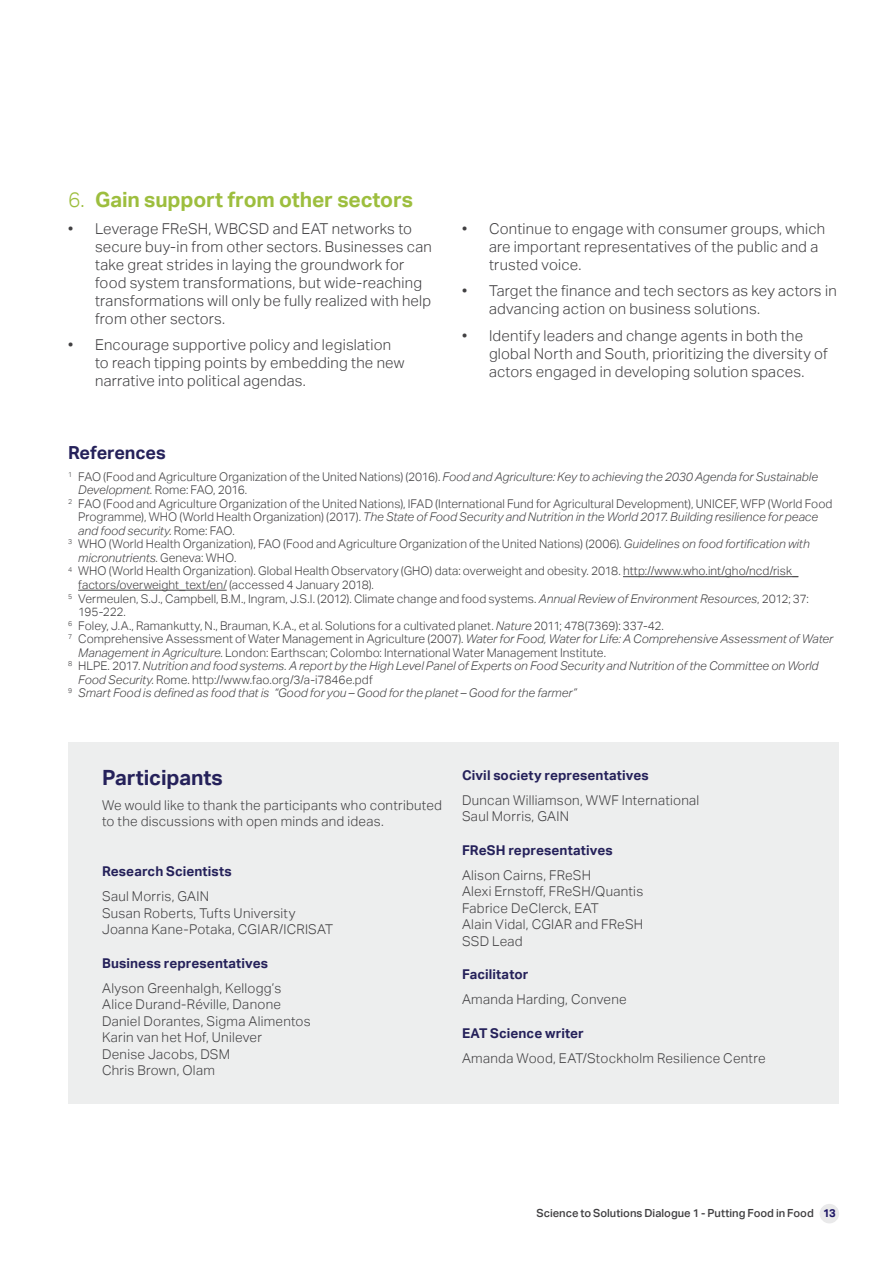
<style>
.page{position:relative;width:893px;height:1263px;background:#fff}
.page>*{position:absolute;margin:0;border:0;box-sizing:border-box;transform-origin:0 0}
.t1{font:700 21px "Aktiv Grotesk";letter-spacing:-.005em;color:#9dbe3e}
.t2{font:700 21px "Aktiv Grotesk";letter-spacing:-.005em;color:#25215a}
.t3{font:700 18px "Aktiv Grotesk";letter-spacing:-.005em;color:#25215a}
.t4{font:300 15px/18px "Aktiv Grotesk";letter-spacing:.015em;color:#414042}
.t5{font:300 13.5px/16.5px "Aktiv Grotesk";letter-spacing:.02em;color:#414042}
.t6{font:700 13.5px "Aktiv Grotesk";letter-spacing:.01em;color:#25215a}
.t7{font:300 12px "Aktiv Grotesk";letter-spacing:.005em;color:#414042}
.t8{font:italic 300 12px "Aktiv Grotesk";color:#414042}
.t9{font:300 12px "Aktiv Grotesk";letter-spacing:-.02em;color:#414042}
.t10{font:500 11.1px "Aktiv Grotesk";color:#414042}
.s1{font-weight:300}
.s2{font-style:italic}
.s3{font-style:normal}
.s4{font-weight:700;font-size:11.25px;color:#1b1464}
</style>
<div class="page">
<div style="left:820px;top:1204px;width:19px;height:19px;background:#e9e9ea;border-radius:50%"></div>
<div style="left:68px;top:742px;width:771px;height:361px;background:#edeeee"></div>
<hr style="left:623px;top:576px;width:175px;height:1px;background:#414042">
<hr style="left:78px;top:590px;width:149px;height:1px;background:#414042">
<h1 class="t1" style="left:68px;top:188px;width:346px"><span class="s1">6.</span> Gain support from other sectors</h1>
<p class="t4" style="left:95px;top:219px;width:338px;text-indent:-27px">• Leverage FReSH, WBCSD and EAT networks to secure buy-in from other sectors. Businesses can take great strides in laying the groundwork for food system transformations, but wide-reaching transformations will only be fully realized with help from other sectors.</p>
<p class="t4" style="left:95px;top:336px;width:311px;text-indent:-27px">• Encourage supportive policy and legislation to reach tipping points by embedding the new narrative into political agendas.</p>
<p class="t4" style="left:489px;top:219px;width:338px;text-indent:-27px">• Continue to engage with consumer groups, which are important representatives of the public and a trusted voice.</p>
<p class="t4" style="left:489px;top:282px;width:349px;text-indent:-27px">• Target the finance and tech sectors as key actors in advancing action on business solutions.</p>
<p class="t4" style="left:489px;top:326px;width:340px;text-indent:-27px">• Identify leaders and change agents in both the global North and South, prioritizing the diversity of actors engaged in developing solution spaces.</p>
<h2 class="t3" style="left:68px;top:442px;width:99px">References</h2>
<p class="t7" style="left:68px;top:470px;width:751px"><sup>1</sup> FAO (Food and Agriculture Organization of the United Nations) (2016). <span class="s2">Food and Agriculture: Key to achieving the 2030 Agenda for Sustainable</span></p>
<p class="t9" style="left:78px;top:483px;width:171px"><span class="s2">Development.</span> Rome: FAO, 2016.</p>
<p class="t7" style="left:68px;top:497px;width:766px"><sup>2</sup> FAO (Food and Agriculture Organization of the United Nations), IFAD (International Fund for Agricultural Development), UNICEF, WFP (World Food</p>
<p class="t8" style="left:78px;top:510px;width:741px"><span class="s3">Programme), WHO (World Health Organization) (2017).</span> The State of Food Security and Nutrition in the World 2017. Building resilience for peace</p>
<p class="t8" style="left:78px;top:524px;width:158px">and food security<span class="s3">. Rome: FAO.</span></p>
<p class="t7" style="left:68px;top:537px;width:743px"><sup>3</sup> WHO (World Health Organization), FAO (Food and Agriculture Organization of the United Nations) (2006). <span class="s2">Guidelines on food fortification with</span></p>
<p class="t8" style="left:78px;top:551px;width:160px">micronutrients<span class="s3">. Geneva: WHO.</span></p>
<p class="t7" style="left:68px;top:564px;width:732px"><sup>4</sup> WHO (World Health Organization). Global Health Observatory (GHO) data: overweight and obesity. 2018. http://www.who.int/gho/ncd/risk_</p>
<p class="t7" style="left:78px;top:578px;width:297px">factors/overweight_text/en/ (accessed 4 January 2018).</p>
<p class="t7" style="left:68px;top:591px;width:742px"><sup>5</sup> Vermeulen, S.J., Campbell, B.M., Ingram, J.S.I. (2012). Climate change and food systems. <span class="s2">Annual Review of Environment Resources</span>, 2012; 37:</p>
<p class="t7" style="left:78px;top:605px;width:49px">195-222.</p>
<p class="t7" style="left:68px;top:618px;width:597px"><sup>6</sup> Foley, J.A., Ramankutty, N., Brauman, K.A., et al. Solutions for a cultivated planet. <span class="s2">Nature</span> 2011; 478(7369): 337-42.</p>
<p class="t7" style="left:68px;top:632px;width:767px"><sup>7</sup> Comprehensive Assessment of Water Management in Agriculture (2007). <span class="s2">Water for Food, Water for Life: A Comprehensive Assessment of Water</span></p>
<p class="t7" style="left:78px;top:645px;width:529px"><span class="s2">Management in Agriculture</span>. London: Earthscan; Colombo: International Water Management Institute.</p>
<p class="t8" style="left:68px;top:659px;width:752px"><sup>8</sup> <span class="s3">HLPE. 2017.</span> Nutrition and food systems. A report by the High Level Panel of Experts on Food Security and Nutrition of the Committee on World</p>
<p class="t7" style="left:78px;top:672px;width:296px"><span class="s2">Food Security</span>. Rome. http://www.fao.org/3/a-i7846e.pdf</p>
<p class="t8" style="left:68px;top:686px;width:510px"><sup>9</sup> Smart Food is defined as food that is “Good for you – Good for the planet – Good for the farmer”</p>
<h1 class="t2" style="left:102px;top:765px;width:122px">Participants</h1>
<p class="t5" style="left:102px;top:797px;width:341px">We would like to thank the participants who contributed to the discussions with open minds and ideas.</p>
<p class="t6" style="left:102px;top:864px;width:131px">Research Scientists</p>
<p class="t5" style="left:102px;top:888px;width:233px">Saul Morris, GAIN<br>Susan Roberts, Tufts University<br>Joanna Kane-Potaka, CGIAR/ICRISAT</p>
<p class="t6" style="left:102px;top:955px;width:168px">Business representatives</p>
<p class="t5" style="left:102px;top:980px;width:210px">Alyson Greenhalgh, Kellogg’s<br>Alice Durand-Réville, Danone<br>Daniel Dorantes, Sigma Alimentos<br>Karin van het Hof, Unilever<br>Denise Jacobs, DSM<br>Chris Brown, Olam</p>
<p class="t6" style="left:462px;top:767px;width:188px">Civil society representatives</p>
<p class="t5" style="left:462px;top:792px;width:239px">Duncan Williamson, WWF International<br>Saul Morris, GAIN</p>
<p class="t6" style="left:462px;top:842px;width:152px">FReSH representatives</p>
<p class="t5" style="left:462px;top:867px;width:183px">Alison Cairns, FReSH<br>Alexi Ernstoff, FReSH/Quantis<br>Fabrice DeClerck, EAT<br>Alain Vidal, CGIAR and FReSH<br>SSD Lead</p>
<p class="t6" style="left:462px;top:966px;width:68px">Facilitator</p>
<p class="t5" style="left:462px;top:991px;width:166px">Amanda Harding, Convene</p>
<p class="t6" style="left:462px;top:1025px;width:123px">EAT Science writer</p>
<p class="t5" style="left:462px;top:1050px;width:305px">Amanda Wood, EAT/Stockholm Resilience Centre</p>
<p class="t10" style="left:537px;top:1206px;width:301px">Science to Solutions Dialogue 1 - Putting Food in Food <span class="s4">13</span></p>
</div>
